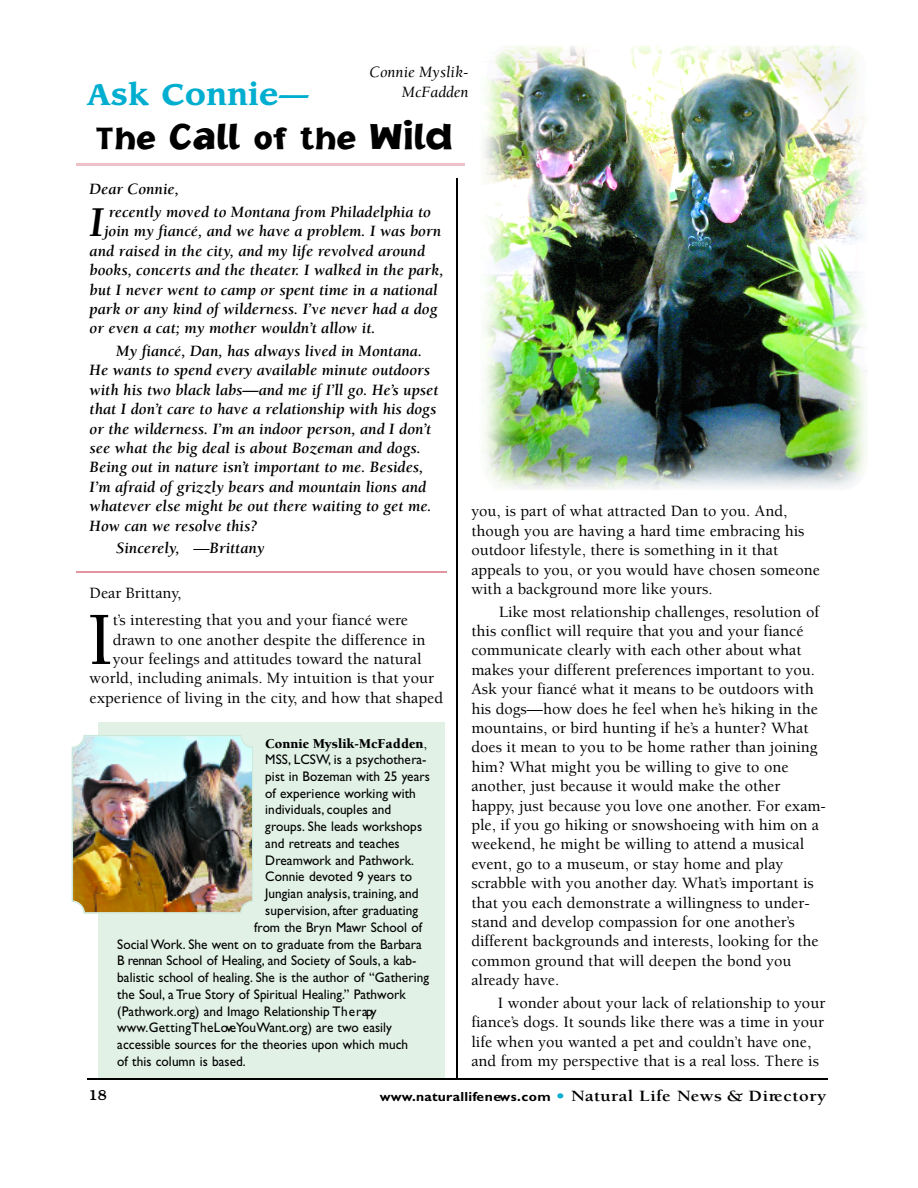
<style>
.page{position:relative;width:918px;height:1188px;background:#fff}
.page>*{position:absolute;margin:0;border:0;box-sizing:border-box;transform-origin:0 0}
.t1{font:500 77.25px "Berkeley";color:#000}
.t2{font:italic 700 43.65px "Berkeley";color:#000}
.t3{font:900 32.4px "Jacoby ICG";letter-spacing:.02em;color:#000;scale:1.1 1}
.t4{font:700 29.4px "Leawood";letter-spacing:.025em;color:#00aed0}
.t5{font:500 16.2px/19.4px "Berkeley";color:#000}
.t6{font:italic 700 16.2px/19.4px "Berkeley";color:#000}
.t7{font:700 16.2px "Berkeley";letter-spacing:.02em;color:#000;scale:1.15 1}
.t8{font:italic 16.2px/19.4px "Berkeley";color:#000;text-align:right}
.t9{font:500 14.7px "Bookman";color:#000}
.t10{font:13.95px "Gill Sans";color:#000;scale:.95 1}
.t11{font:900 13.95px "Berkeley";color:#000}
.s1{font-size:38.25px}
.s2{font-weight:400}
.s3{font-weight:500}
.s4{font-family:"Gill Sans";font-size:13.2px}
.s5{color:#00aed0}
</style>
<div class="page">
<hr style="left:76px;top:571px;width:371px;height:1px;background:#e095a1">
<img style="left:483px;top:46px;width:384px;height:444px">
<div style="left:98px;top:723px;width:347px;height:356px;background:#e1f1e6"></div>
<img style="left:72px;top:735px;width:181px;height:179px">
<hr style="left:456px;top:178px;width:2px;height:901px;background:#000">
<hr style="left:87px;top:1078px;width:741px;height:2px;background:#000">
<hr style="left:76px;top:163px;width:389px;height:3px;background:#edc1c8">
<p class="t8" style="left:370px;top:64px;width:101px">Connie Myslik-<br>McFadden</p>
<h3 class="t4" style="left:87px;top:82px;width:223px">Ask Connie—</h3>
<h3 class="t3" style="left:96px;top:123px;width:325px">The <span class="s1">Ca ll</span> of the <span class="s1">W ild</span></h3>
<p class="t6" style="left:90px;top:181px;width:91px">Dear Connie,</p>
<h2 class="t2" style="left:90px;top:206px;width:16px">I</h2>
<p class="t6" style="left:109px;top:204px;width:324px">recently moved to Montana from Philadelphia to</p>
<p class="t6" style="left:104px;top:223px;width:339px">join my fiancé, and we have a problem. I was born</p>
<p class="t6" style="left:90px;top:242px;width:337px">and raised in the city, and my life revolved around</p>
<p class="t6" style="left:90px;top:262px;width:355px">books, concerts and the theater. I walked in the park,</p>
<p class="t6" style="left:90px;top:281px;width:350px">but I never went to camp or spent time in a national</p>
<p class="t6" style="left:90px;top:301px;width:349px">park or any kind of wilderness. I’ve never had a dog</p>
<p class="t6" style="left:90px;top:320px;width:288px">or even a cat; my mother wouldn’t allow it.</p>
<p class="t6" style="left:90px;top:343px;width:350px;text-indent:26px">My fiancé, Dan, has always lived in Montana.<br>He wants to spend every available minute outdoors with his two black labs—and me if I’ll go. He’s upset that I don’t care to have a relationship with his dogs or the wilderness. I’m an indoor person, and I don’t see what the big deal is about Bozeman and dogs.<br>Being out in nature isn’t important to me. Besides, I’m afraid of grizzly bears and mountain lions and whatever else might be out there waiting to get me.<br>How can we resolve this?</p>
<p class="t6" style="left:116px;top:540px;width:150px">Sincerely, <span class="s2">—</span>Brittany</p>
<p class="t5" style="left:90px;top:585px;width:93px">Dear Brittany,</p>
<h1 class="t1" style="left:87px;top:610px;width:27px">I</h1>
<p class="t5" style="left:113px;top:612px;width:297px">t’s interesting that you and your fiancé were</p>
<p class="t5" style="left:113px;top:631px;width:314px">drawn to one another despite the difference in</p>
<p class="t5" style="left:113px;top:651px;width:310px">your feelings and attitudes toward the natural</p>
<p class="t5" style="left:90px;top:670px;width:346px">world, including animals. My intuition is that your</p>
<p class="t5" style="left:90px;top:689px;width:355px">experience of living in the city, and how that shaped</p>
<p class="t11" style="left:265px;top:738px;width:163px">Connie Myslik-McFadden<span class="s3">,</span></p>
<p class="t10" style="left:265px;top:755px;width:171px">M S S , L C S W, is a psychothera-</p>
<p class="t10" style="left:265px;top:771px;width:175px">pist in Bozeman with 25 ye a r s</p>
<p class="t10" style="left:265px;top:788px;width:160px">of experience working with</p>
<p class="t10" style="left:265px;top:805px;width:134px">in d iv id u a ls, couples and</p>
<p class="t10" style="left:265px;top:822px;width:167px">g ro u p s. She leads wo r k sh o p s</p>
<p class="t10" style="left:265px;top:838px;width:143px">and re treats and teaches</p>
<p class="t10" style="left:265px;top:855px;width:158px">D re a m work and Pathwo r k .</p>
<p class="t10" style="left:265px;top:872px;width:156px">Connie devoted 9 years to</p>
<p class="t10" style="left:265px;top:889px;width:163px">Jungian analy s is , tr a in in g , a n d</p>
<p class="t10" style="left:265px;top:905px;width:162px">su p e rv isio n , after graduating</p>
<p class="t10" style="left:254px;top:922px;width:178px">from the Bryn Mawr School of</p>
<p class="t10" style="left:117px;top:939px;width:322px">Social Wo r k . She went on to graduate from the Barbara</p>
<p class="t10" style="left:117px;top:956px;width:316px">B rennan School of Healing, and Society of Souls, a kab-</p>
<p class="t10" style="left:117px;top:973px;width:330px">balistic school of healing. She is the author of “ G a th e r in g</p>
<p class="t10" style="left:117px;top:989px;width:305px">the Soul, a True Story of Spiritual Healing.” Pathwo r k</p>
<p class="t10" style="left:117px;top:1006px;width:274px">(P a th work.org) and Imago Relationship T h e r apy</p>
<p class="t10" style="left:117px;top:1023px;width:290px">w w w.G e ttin g T h e L ove Yo u Want.org) are two easily</p>
<p class="t10" style="left:117px;top:1040px;width:308px">accessible sources for the theories upon which much</p>
<p class="t10" style="left:117px;top:1056px;width:137px">of this column is based.</p>
<p class="t5" style="left:471px;top:503px;width:350px">you, is part of what attracted Dan to you. And, though you are having a hard time embracing his outdoor lifestyle, there is something in it that appeals to you, or you would have chosen someone with a background more like yours.</p>
<p class="t5" style="left:471px;top:603px;width:356px;text-indent:28px">Like most relationship challenges, resolution of this conflict will require that you and your fiancé communicate clearly with each other about what makes your different preferences important to you.<br>Ask your fiancé what it means to be outdoors with his dogs—how does he feel when he’s hiking in the mountains, or bird hunting if he’s a hunter? What does it mean to you to be home rather than joining him? What might you be willing to give to one another, just because it would make the other happy, just because you love one another. For exam&shy;ple, if you go hiking or snowshoeing with him on a weekend, he might be willing to attend a musical event, go to a museum, or stay home and play scrabble with you another day. What’s important is that you each demonstrate a willingness to under&shy;stand and develop compassion for one another’s different backgrounds and interests, looking for the common ground that will deepen the bond you already have.</p>
<p class="t5" style="left:471px;top:994px;width:356px;text-indent:26px">I wonder about your lack of relationship to your fiance’s dogs. It sounds like there was a time in your life when you wanted a pet and couldn’t have one, and from my perspective that is a real loss. There is</p>
<p class="t9" style="left:89px;top:1089px;width:19px">18</p>
<p class="t7" style="left:380px;top:1089px;width:390px"><span class="s4">w w w.n a t u r a llife n ew s .c o m</span> <span class="s5">•</span> Natural Life News &amp; D ire c t o ry</p>
</div>
